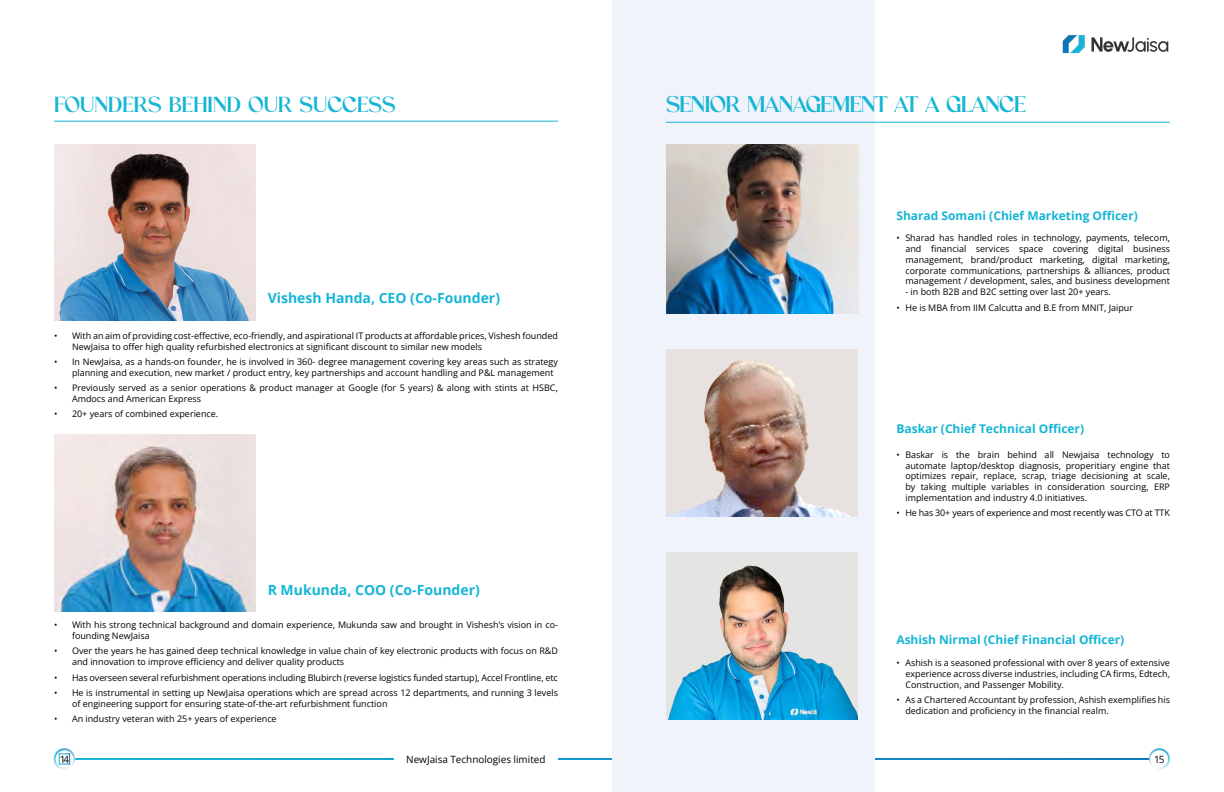
<style>
.page{position:relative;width:1224px;height:792px;background:#fff}
.page>*{position:absolute;margin:0;border:0;box-sizing:border-box;transform-origin:0 0}
.t1{font:25px "Porsha Richela";letter-spacing:-.02em;color:#15b5d6}
.t2{font:24px "Porsha Richela";color:#15b5d6}
.t3{font:700 14px "Open Sans";color:#15b5d6}
.t4{font:700 12px "Open Sans";color:#15b5d6}
.t5{font:10px "Open Sans";letter-spacing:-.005em;color:#000}
.t6{font:9px/10.8px "Open Sans";color:#000}
.t7{font:9px "Open Sans";letter-spacing:-.02em;color:#000}
</style>
<div class="page">
<svg style="left:53px;top:748px;width:1117px;height:22px"></svg>
<img style="left:1062px;top:35px;width:107px;height:19px">
<div style="left:612px;top:0;width:262px;height:792px;background:#f0f3f9"></div>
<img style="left:54px;top:145px;width:202px;height:176px">
<img style="left:666px;top:145px;width:193px;height:168px">
<img style="left:666px;top:349px;width:192px;height:167px">
<img style="left:666px;top:552px;width:192px;height:168px">
<img style="left:54px;top:435px;width:202px;height:176px">
<hr style="left:54px;top:121px;width:504px;height:1px;background:#15b5d6">
<hr style="left:666px;top:122px;width:504px;height:1px;background:#15b5d6">
<h2 class="t2" style="left:54px;top:92px;width:343px">FOUNDERS BEHIND OUR SUCCESS</h2>
<h1 class="t1" style="left:666px;top:92px;width:362px">SENIOR MANAGEMENT AT A GLANCE</h1>
<h3 class="t3" style="left:268px;top:288px;width:234px">Vishesh Handa, CEO (Co-Founder)</h3>
<p class="t6" style="left:72px;top:330px;width:488px;text-indent:-18px">• With an aim of providing cost-effective, eco-friendly, and aspirational IT products at affordable prices, Vishesh founded<br>NewJaisa to offer high quality refurbished electronics at significant discount to similar new models</p>
<p class="t6" style="left:72px;top:356px;width:488px;text-indent:-18px">• In NewJaisa, as a hands-on founder, he is involved in 360- degree management covering key areas such as strategy planning and execution, new market / product entry, key partnerships and account handling and P&amp;L management</p>
<p class="t6" style="left:72px;top:382px;width:487px;text-indent:-18px">• Previously served as a senior operations &amp; product manager at Google (for 5 years) &amp; along with stints at HSBC,<br>Amdocs and American Express</p>
<p class="t6" style="left:54px;top:408px;width:166px">• 20+ years of combined experience.</p>
<h3 class="t3" style="left:268px;top:580px;width:214px">R Mukunda, COO (Co-Founder)</h3>
<p class="t6" style="left:72px;top:619px;width:488px;text-indent:-18px">• With his strong technical background and domain experience, Mukunda saw and brought in Vishesh’s vision in co&shy;founding NewJaisa</p>
<p class="t6" style="left:72px;top:646px;width:488px;text-indent:-18px">• Over the years he has gained deep technical knowledge in value chain of key electronic products with focus on R&amp;D and innovation to improve efficiency and deliver quality products</p>
<p class="t6" style="left:54px;top:672px;width:505px">• Has overseen several refurbishment operations including Blubirch (reverse logistics funded startup), Accel Frontline, etc</p>
<p class="t6" style="left:72px;top:687px;width:488px;text-indent:-18px">• He is instrumental in setting up NewJaisa operations which are spread across 12 departments, and running 3 levels of engineering support for ensuring state-of-the-art refurbishment function</p>
<p class="t6" style="left:54px;top:713px;width:224px">• An industry veteran with 25+ years of experience</p>
<h3 class="t4" style="left:896px;top:207px;width:243px">Sharad Somani (Chief Marketing Officer)</h3>
<p class="t6" style="left:905px;top:232px;width:266px;text-align:justify;text-indent:-9px">• Sharad has handled roles in technology, payments, telecom, and financial services space covering digital business management, brand/product marketing, digital marketing, corporate communications, partnerships &amp; alliances, product management / development, sales, and business development</p>
<p class="t6" style="left:905px;top:286px;width:207px">- in both B2B and B2C setting over last 20+ years.</p>
<p class="t6" style="left:896px;top:302px;width:238px">• He is MBA from IIM Calcutta and B.E from MNIT, Jaipur</p>
<h3 class="t4" style="left:896px;top:420px;width:189px">Baskar (Chief Technical Officer)</h3>
<p class="t6" style="left:905px;top:449px;width:266px;text-align:justify;text-indent:-9px">• Baskar is the brain behind all Newjaisa technology to automate laptop/desktop diagnosis, properitiary engine that optimizes repair, replace, scrap, triage decisioning at scale, by taking multiple variables in consideration sourcing, ERP implementation and industry 4.0 initiatives.</p>
<p class="t7" style="left:896px;top:507px;width:275px">• He has 30+ years of experience and most recently was CTO at TTK</p>
<h3 class="t4" style="left:896px;top:632px;width:229px">Ashish Nirmal (Chief Financial Officer)</h3>
<p class="t6" style="left:905px;top:657px;width:266px;text-align:justify;text-indent:-9px">• Ashish is a seasoned professional with over 8 years of extensive experience across diverse industries, including CA firms, Edtech, Construction, and Passenger Mobility.</p>
<p class="t6" style="left:905px;top:694px;width:266px;text-indent:-9px">• As a Chartered Accountant by profession, Ashish exemplifies his dedication and proficiency in the financial realm.</p>
<p class="t5" style="left:60px;top:752px;width:11px">14</p>
<p class="t5" style="left:406px;top:752px;width:141px">NewJaisa Technologies limited</p>
<p class="t5" style="left:1154px;top:752px;width:12px">15</p>
</div>
